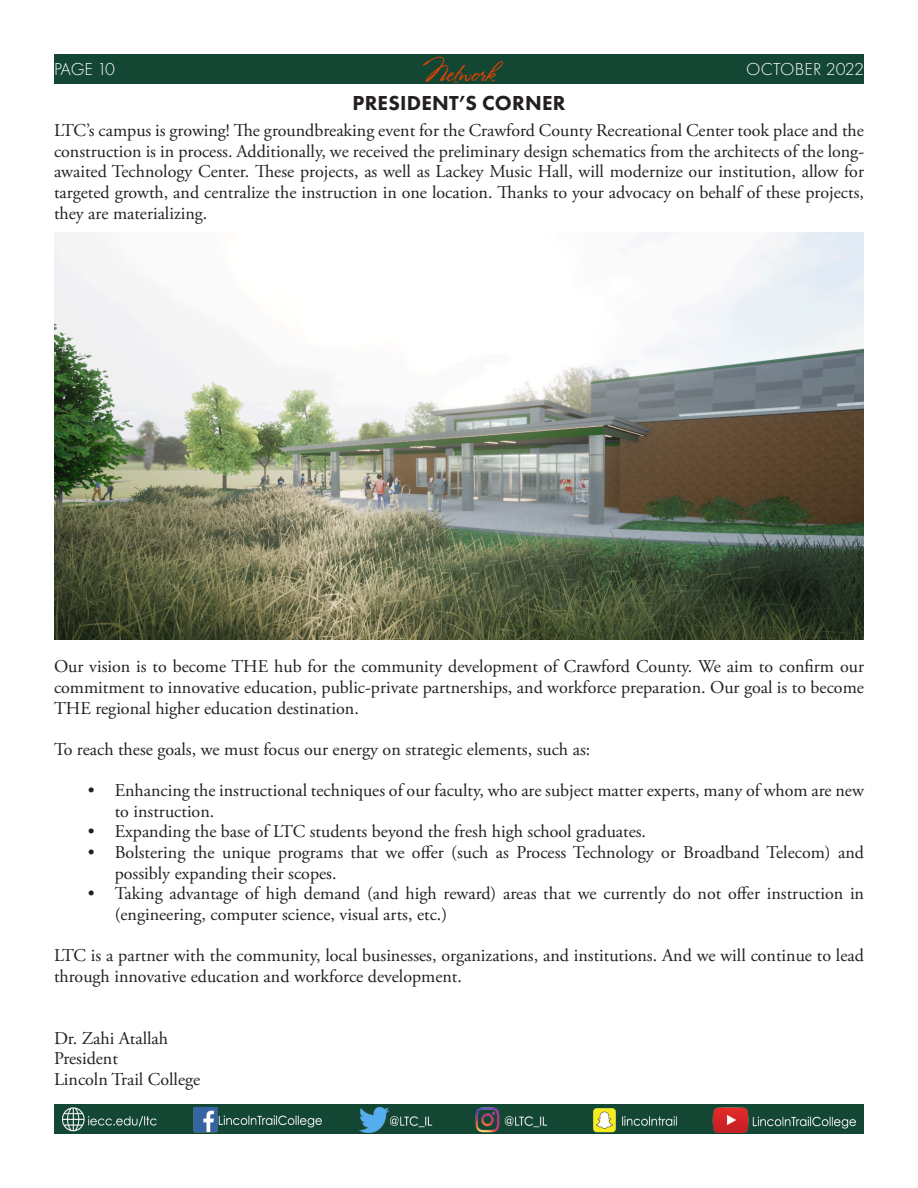
<style>
.page{position:relative;width:918px;height:1188px;background:#fff}
.page>*{position:absolute;margin:0;border:0;box-sizing:border-box;transform-origin:0 0}
.t1{font:25.5px "Stephanie Marie JF";color:#e74300}
.Headline{font:800 21px "Futura PT";letter-spacing:.01em;color:#231f20}
.t2{font:18px/20.7px "Adobe Garamond Pro";color:#231f20}
.t3{font:300 18px "Futura PT";color:#fff}
</style>
<div class="page">
<div style="left:54px;top:54px;width:810px;height:29px;background:#144634"></div>
<div style="left:54px;top:1105px;width:810px;height:29px;background:#144634"></div>
<img style="left:62px;top:1108px;width:794px;height:24px">
<img style="left:54px;top:233px;width:810px;height:406px">
<p class="t3" style="left:54px;top:59px;width:62px">PAGE 10</p>
<h1 class="t1" style="left:423px;top:57px;width:74px">Network</h1>
<p class="t3" style="left:746px;top:59px;width:119px">OCTOBER 2022</p>
<p class="Headline" style="left:352px;top:90px;width:215px">PRESIDENT’S CORNER</p>
<p class="t2" style="left:54px;top:121px;width:812px;text-align:justify">LTC’s campus is growing! The groundbreaking event for the Crawford County Recreational Center took place and the construction is in process. Additionally, we received the preliminary design schematics from the architects of the long&shy;awaited Technology Center. These projects, as well as Lackey Music Hall, will modernize our institution, allow for targeted growth, and centralize the instruction in one location. Thanks to your advocacy on behalf of these projects, they are materializing.</p>
<p class="t2" style="left:54px;top:657px;width:812px;text-align:justify">Our vision is to become THE hub for the community development of Crawford County. We aim to confirm our commitment to innovative education, public-private partnerships, and workforce preparation. Our goal is to become THE regional higher education destination.</p>
<p class="t2" style="left:54px;top:740px;width:538px">To reach these goals, we must focus our energy on strategic elements, such as:</p>
<p class="t2" style="left:115px;top:781px;width:751px;text-indent:-27px">• Enhancing the instructional techniques of our faculty, who are subject matter experts, many of whom are new to instruction.</p>
<p class="t2" style="left:88px;top:822px;width:560px">• Expanding the base of LTC students beyond the fresh high school graduates.</p>
<p class="t2" style="left:115px;top:843px;width:751px;text-indent:-27px">• Bolstering the unique programs that we offer (such as Process Technology or Broadband Telecom) and possibly expanding their scopes.</p>
<p class="t2" style="left:115px;top:884px;width:751px;text-indent:-27px">• Taking advantage of high demand (and high reward) areas that we currently do not offer instruction in (engineering, computer science, visual arts, etc.)</p>
<p class="t2" style="left:54px;top:946px;width:811px">LTC is a partner with the community, local businesses, organizations, and institutions. And we will continue to lead through innovative education and workforce development.</p>
<p class="t2" style="left:54px;top:1028px;width:116px">Dr. Zahi Atallah</p>
<p class="t2" style="left:54px;top:1049px;width:65px">President</p>
<p class="t2" style="left:54px;top:1070px;width:148px">Lincoln Trail College</p>
</div>
